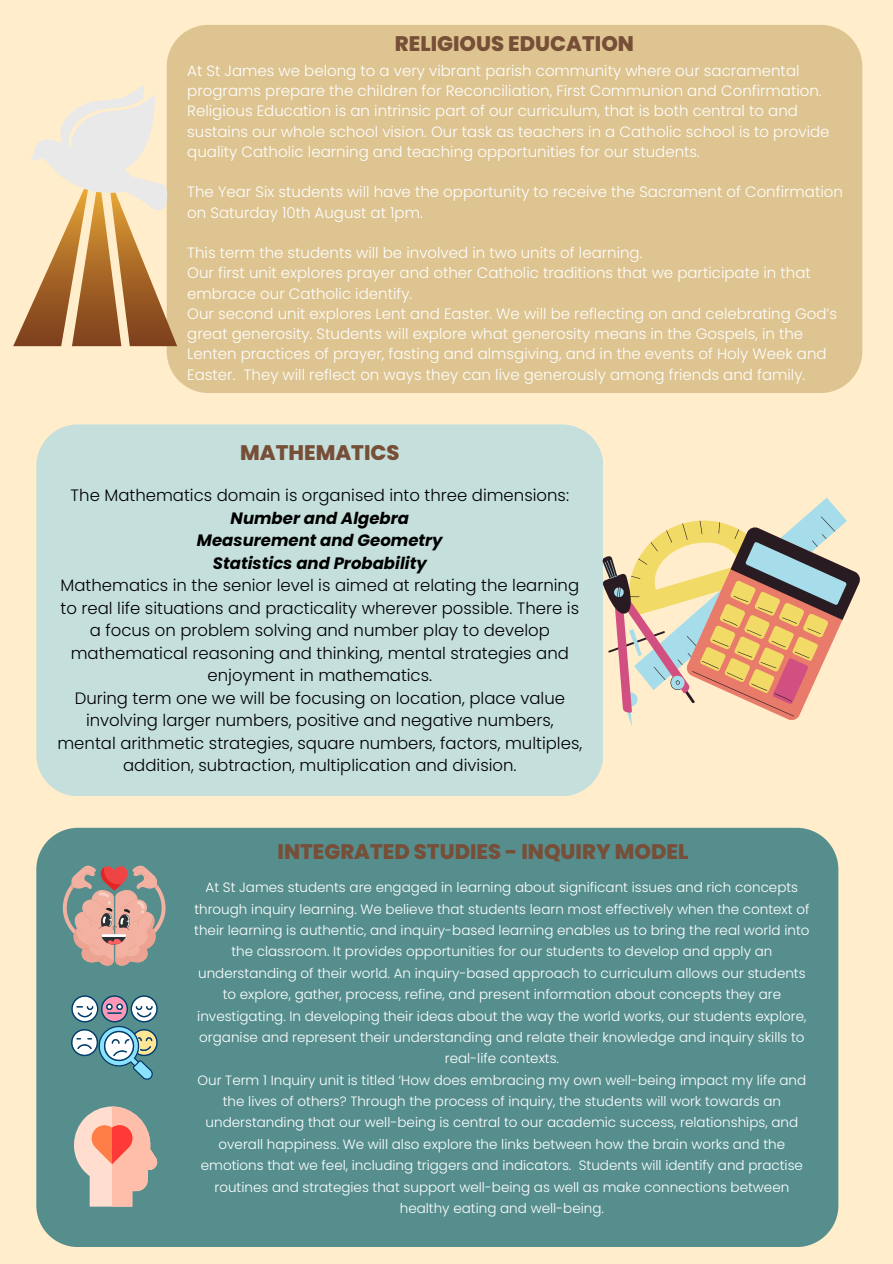
<style>
.page{position:relative;width:893px;height:1264px;background:#fff}
.page>*{position:absolute;margin:0;border:0;box-sizing:border-box;transform-origin:0 0}
.t1{font:800 21px "Poppins";color:#774f38}
.t2{font:300 16.5px/22.5px "Poppins";color:#000;text-align:center}
.t3{font:300 15px/20.2px "Poppins";color:#fff}
.t4{font:300 13.5px/21.3px "Poppins";color:#fff;text-align:center}
.s1{font-weight:700;font-style:italic}
</style>
<div class="page">
<div style="left:0;top:0;width:892px;height:1263px;background:#ffedcb"></div>
<div style="left:167px;top:25px;width:695px;height:368px;background:#ddc491"></div>
<div style="left:36px;top:424px;width:567px;height:372px;background:#c5e0dc"></div>
<svg style="left:589px;top:485px;width:271px;height:244px"></svg>
<div style="left:36px;top:827px;width:802px;height:419px;background:#568e8e"></div>
<img style="left:91px;top:215px;width:17px;height:131px">
<img style="left:108px;top:174px;width:69px;height:172px">
<img style="left:13px;top:215px;width:78px;height:131px">
<svg style="left:31px;top:84px;width:140px;height:131px"></svg>
<svg style="left:62px;top:865px;width:104px;height:103px;background:#ab9991"></svg>
<svg style="left:71px;top:995px;width:87px;height:84px;background:#85a7af"></svg>
<svg style="left:74px;top:1106px;width:83px;height:100px"></svg>
<p class="t1" style="left:395px;top:28px;width:240px">RELIGIOUS EDUCATION</p>
<h2 class="t3" style="left:187px;top:60px;width:643px">At St James we belong to a very vibrant parish community where our sacramental programs prepare the children for Reconciliation, First Communion and Confirmation.<br>Religious Education is an intrinsic part of our curriculum, that is both central to and sustains our whole school vision. Our task as teachers in a Catholic school is to provide quality Catholic learning and teaching opportunities for our students.</h2>
<h2 class="t3" style="left:187px;top:182px;width:657px">The Year Six students will have the opportunity to receive the Sacrament of Confirmation on Saturday 10th August at 1pm.</h2>
<h2 class="t3" style="left:187px;top:243px;width:651px">This term the students will be involved in two units of learning.<br>Our first unit explores prayer and other Catholic traditions that we participate in that embrace our Catholic identify.<br>Our second unit explores Lent and Easter. We will be reflecting on and celebrating God’s great generosity. Students will explore what generosity means in the Gospels, in the Lenten practices of prayer, fasting and almsgiving, and in the events of Holy Week and Easter. They will reflect on ways they can live generously among friends and family.</h2>
<h1 class="t1" style="left:240px;top:438px;width:161px">MATHEMATICS</h1>
<h1 class="t2" style="left:57px;top:484px;width:526px">The Mathematics domain is organised into three dimensions:<br><span class="s1">Number and Algebra<br>Measurement and Geometry<br>Statistics and Probability<br></span>Mathematics in the senior level is aimed at relating the learning to real life situations and practicality wherever possible. There is a focus on problem solving and number play to develop mathematical reasoning and thinking, mental strategies and enjoyment in mathematics.<br>During term one we will be focusing on location, place value involving larger numbers, positive and negative numbers, mental arithmetic strategies, square numbers, factors, multiples, addition, subtraction, multiplication and division.</h1>
<h1 class="t1" style="left:277px;top:837px;width:412px">INTEGRATED STUDIES - INQUIRY MODEL</h1>
<h2 class="t4" style="left:194px;top:876px;width:616px">At St James students are engaged in learning about significant issues and rich concepts through inquiry learning. We believe that students learn most effectively when the context of their learning is authentic, and inquiry-based learning enables us to bring the real world into the classroom. It provides opportunities for our students to develop and apply an understanding of their world. An inquiry-based approach to curriculum allows our students to explore, gather, process, refine, and present information about concepts they are investigating. In developing their ideas about the way the world works, our students explore, organise and represent their understanding and relate their knowledge and inquiry skills to real-life contexts.</h2>
<p class="t4" style="left:197px;top:1069px;width:610px">Our Term 1 Inquiry unit is titled ‘How does embracing my own well-being impact my life and the lives of others? Through the process of inquiry, the students will work towards an understanding that our well-being is central to our academic success, relationships, and overall happiness. We will also explore the links between how the brain works and the emotions that we feel, including triggers and indicators. Students will identify and practise routines and strategies that support well-being as well as make connections between healthy eating and well-being.</p>
</div>
